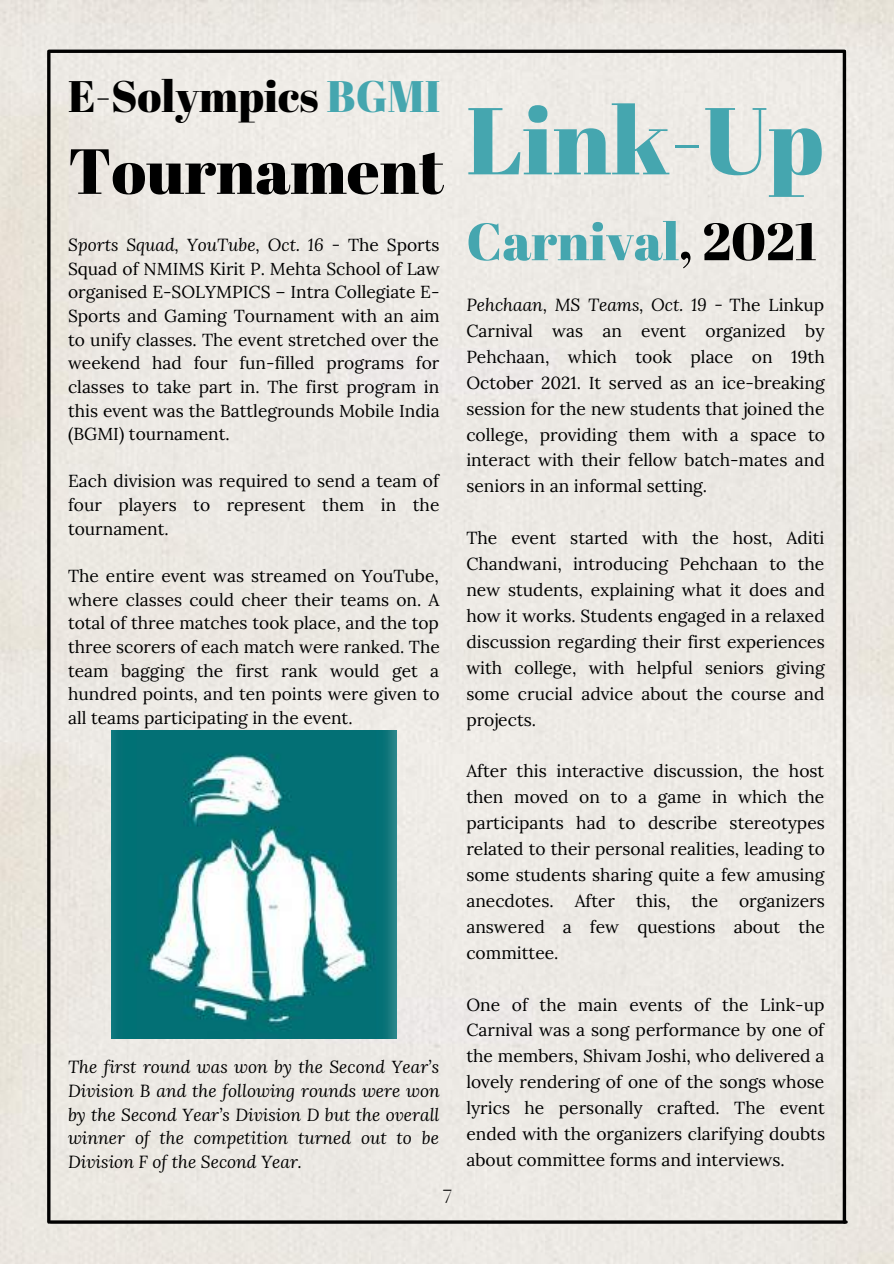
<style>
.page{position:relative;width:894px;height:1264px;background:#fff}
.page>*{position:absolute;margin:0;border:0;box-sizing:border-box;transform-origin:0 0}
.t1{font:94.65px "Abril Fatface";color:#45a6af}
.t2{font:63.6px "Abril Fatface";color:#000}
.t3{font:52.35px "Abril Fatface";color:#45a6af}
.t4{font:44.1px "Abril Fatface";color:#000}
.t5{font:300 21px "Abril";color:#000}
.t6{font:17.4px/26px "Lora";color:#000;text-align:justify}
.t7{font:italic 17.4px/23.7px "Lora";color:#000;text-align:justify}
.s1{color:#45a6af}
.s2{font-style:italic}
.s3{color:#000}
</style>
<div class="page">
<div style="left:0;top:0;width:893px;height:1263px;background:#ece9e4"></div>
<hr style="left:49px;top:50px;width:795px;height:3px;background:#000">
<hr style="left:50px;top:1220px;width:795px;height:3px;background:#000">
<hr style="left:842px;top:52px;width:3px;height:1169px;background:#000">
<hr style="left:47px;top:53px;width:3px;height:1168px;background:#000">
<img style="left:112px;top:730px;width:284px;height:308px">
<h3 class="t4" style="left:68px;top:65px;width:373px">E-Solympics <span class="s1">BGMI</span></h3>
<h2 class="t2" style="left:68px;top:126px;width:377px">Tournament</h2>
<p class="t6" style="left:68px;top:233px;width:373px;line-height:23.7px"><span class="s2">Sports Squad, YouTube, Oct. 16 -</span> The Sports Squad of NMIMS Kirit P. Mehta School of Law organised E-SOLYMPICS – Intra Collegiate E-Sports and Gaming Tournament with an aim to unify classes. The event stretched over the weekend had four fun-filled programs for classes to take part in. The first program in this event was the Battlegrounds Mobile India (BGMI) tournament.</p>
<p class="t6" style="left:68px;top:469px;width:373px;line-height:23.7px">Each division was required to send a team of four players to represent them in the tournament.</p>
<p class="t6" style="left:68px;top:564px;width:373px;line-height:23.7px">The entire event was streamed on YouTube, where classes could cheer their teams on. A total of three matches took place, and the top three scorers of each match were ranked. The team bagging the first rank would get a hundred points, and ten points were given to all teams participating in the event.</p>
<p class="t7" style="left:68px;top:1054px;width:373px">The first round was won by the Second Year’s Division B and the following rounds were won by the Second Year’s Division D but the overall winner of the competition turned out to be Division F of the Second Year.</p>
<p class="t5" style="left:442px;top:1180px;width:10px">7</p>
<h1 class="t1" style="left:466px;top:74px;width:358px">Link-Up</h1>
<h3 class="t3" style="left:466px;top:205px;width:352px">Carnival<span class="s3">, 2021</span></h3>
<p class="t6" style="left:466px;top:291px;width:360px"><span class="s2">Pehchaan, MS Teams, Oct. 19 -</span> The Linkup Carnival was an event organized by Pehchaan, which took place on 19th October 2021. It served as an ice-breaking session for the new students that joined the college, providing them with a space to interact with their fellow batch-mates and seniors in an informal setting.</p>
<p class="t6" style="left:466px;top:525px;width:360px">The event started with the host, Aditi Chandwani, introducing Pehchaan to the new students, explaining what it does and how it works. Students engaged in a relaxed discussion regarding their first experiences with college, with helpful seniors giving some crucial advice about the course and projects.</p>
<p class="t6" style="left:466px;top:758px;width:360px">After this interactive discussion, the host then moved on to a game in which the participants had to describe stereotypes related to their personal realities, leading to some students sharing quite a few amusing anecdotes. After this, the organizers answered a few questions about the committee.</p>
<p class="t6" style="left:466px;top:991px;width:360px">One of the main events of the Link-up Carnival was a song performance by one of the members, Shivam Joshi, who delivered a lovely rendering of one of the songs whose lyrics he personally crafted. The event ended with the organizers clarifying doubts about committee forms and interviews.</p>
</div>
